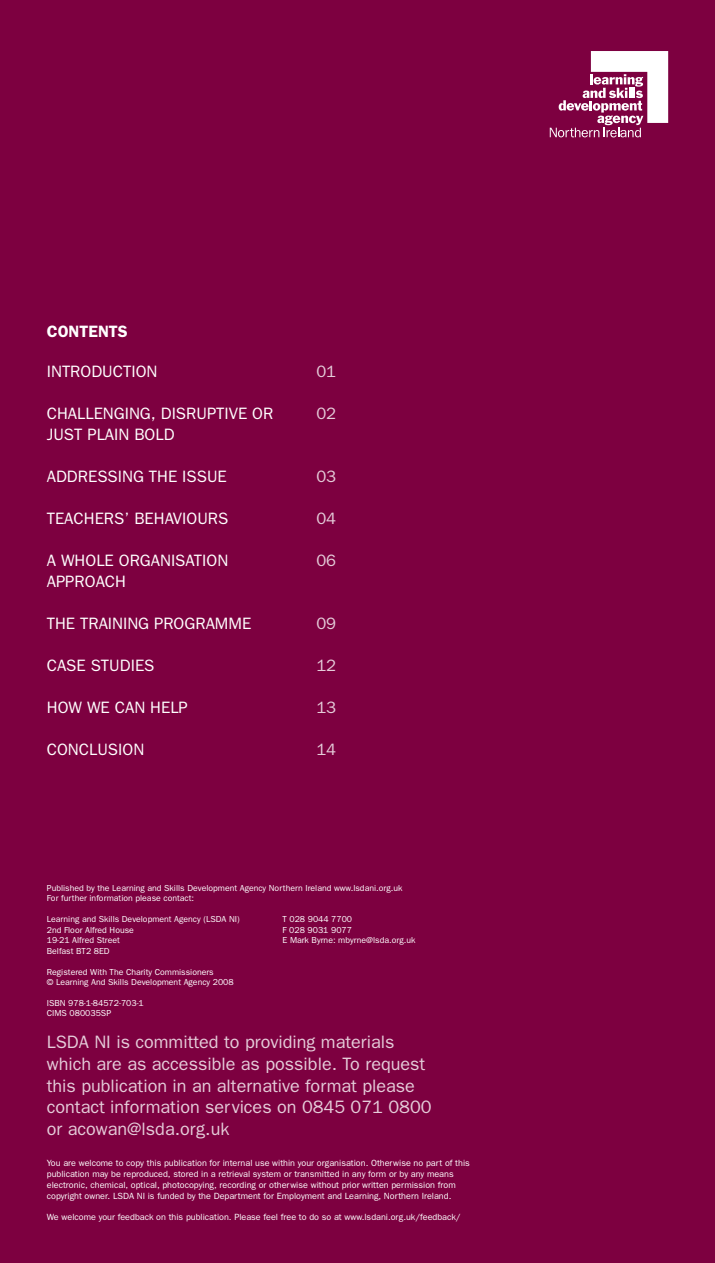
<style>
.page{position:relative;width:715px;height:1263px;background:#fff}
.page>*{position:absolute;margin:0;border:0;box-sizing:border-box;transform-origin:0 0}
.t1{font:18px/21.6px "Franklin Gothic";color:#e5ccd9}
.t2{font:16.5px "Franklin Gothic";color:#fff}
.t3{font:16.5px "Franklin Gothic";color:#e5ccd9}
.t4{font:600 16.5px "Franklin Gothic";color:#fff}
.t5{font:9px/10.8px "Franklin Gothic";color:#fff}
.t6{font:8.7px/10.5px "Franklin Gothic";color:#fff}
</style>
<div class="page">
<div style="left:0;top:0;width:714px;height:1263px;background:#7d0040"></div>
<svg style="left:549px;top:51px;width:119px;height:86px"></svg>
<h2 class="t4" style="left:47px;top:321px;width:22px">CONTENTS</h2>
<h2 class="t2" style="left:47px;top:362px;width:15px">Introduction</h2>
<h2 class="t3" style="left:316px;top:362px;width:21px">01</h2>
<h2 class="t2" style="left:47px;top:404px;width:21px">Challenging</h2>
<h2 class="t2" style="left:151px;top:404px;width:20px">, disruptive</h2>
<h2 class="t2" style="left:252px;top:404px;width:11px">or</h2>
<h2 class="t3" style="left:316px;top:404px;width:21px">02</h2>
<h2 class="t2" style="left:47px;top:425px;width:17px">just</h2>
<h2 class="t2" style="left:87px;top:425px;width:9px">plain</h2>
<h2 class="t2" style="left:134px;top:425px;width:11px">bold</h2>
<h2 class="t2" style="left:47px;top:467px;width:20px">Addressing</h2>
<h2 class="t2" style="left:149px;top:467px;width:11px">the</h2>
<h2 class="t2" style="left:182px;top:467px;width:9px">issue</h2>
<h2 class="t3" style="left:316px;top:467px;width:21px">03</h2>
<h2 class="t2" style="left:47px;top:509px;width:19px">Teachers</h2>
<h2 class="t2" style="left:124px;top:509px;width:20px">’ behaviours</h2>
<h2 class="t3" style="left:316px;top:509px;width:21px">04</h2>
<h2 class="t2" style="left:47px;top:551px;width:39px">A Whole</h2>
<h2 class="t2" style="left:119px;top:551px;width:21px">Organisation</h2>
<h2 class="t3" style="left:316px;top:551px;width:21px">06</h2>
<h2 class="t2" style="left:47px;top:572px;width:20px">Approach</h2>
<h2 class="t2" style="left:47px;top:614px;width:43px">The training</h2>
<h2 class="t2" style="left:154px;top:614px;width:99px">PROGRAMME</h2>
<h2 class="t3" style="left:316px;top:614px;width:21px">09</h2>
<h2 class="t2" style="left:47px;top:656px;width:21px">Case</h2>
<h2 class="t2" style="left:91px;top:656px;width:9px">studies</h2>
<h2 class="t3" style="left:316px;top:656px;width:21px">12</h2>
<h2 class="t2" style="left:47px;top:698px;width:142px">HOW WE CAN HELP</h2>
<h2 class="t3" style="left:316px;top:698px;width:21px">13</h2>
<h2 class="t2" style="left:47px;top:740px;width:20px">Conclusion</h2>
<h2 class="t3" style="left:316px;top:740px;width:21px">14</h2>
<p class="t6" style="left:47px;top:883px;width:357px">Published by the Learning and Skills Development Agency Northern Ireland www.lsdani.org.uk<br>For further information please contact:</p>
<p class="t6" style="left:47px;top:914px;width:194px">Learning and Skills Development Agency (LSDA NI)</p>
<p class="t6" style="left:282px;top:914px;width:71px">T 028 9044 7700</p>
<p class="t6" style="left:47px;top:924px;width:89px">2nd Floor Alfred House</p>
<p class="t6" style="left:282px;top:924px;width:71px">F 028 9031 9077</p>
<p class="t6" style="left:47px;top:935px;width:75px">19-21 Alfred Street</p>
<p class="t6" style="left:282px;top:935px;width:134px">E Mark Byrne: mbyrne@lsda.org.uk</p>
<p class="t6" style="left:47px;top:945px;width:64px">Belfast BT2 8ED</p>
<p class="t6" style="left:47px;top:966px;width:188px">Registered With The Charity Commissioners<br>© Learning And Skills Development Agency 2008</p>
<p class="t6" style="left:47px;top:997px;width:98px">ISBN 978-1-84572-703-1<br>CIMs 080035SP</p>
<h1 class="t1" style="left:47px;top:1031px;width:12px">lsda</h1>
<h1 class="t1" style="left:47px;top:1031px;width:386px;text-indent:48px">ni is committed to providing materials which are as accessible as possible. To request this publication in an alternative format please contact information services on 0845 071 0800 or acowan@lsda.org.uk</h1>
<p class="t5" style="left:47px;top:1158px;width:424px">You are welcome to copy this publication for internal use within your organisation. Otherwise no part of this publication may be reproduced, stored in a retrieval system or transmitted in any form or by any means electronic, chemical, optical, photocopying, recording or otherwise without prior written permission from copyright owner. Lsda</p>
<p class="t5" style="left:137px;top:1190px;width:316px">ni is funded by the Department for Employment and Learning, Northern Ireland.</p>
<p class="t5" style="left:47px;top:1212px;width:415px">We welcome your feedback on this publication. Please feel free to do so at www.lsdani.org.uk/feedback/</p>
</div>
